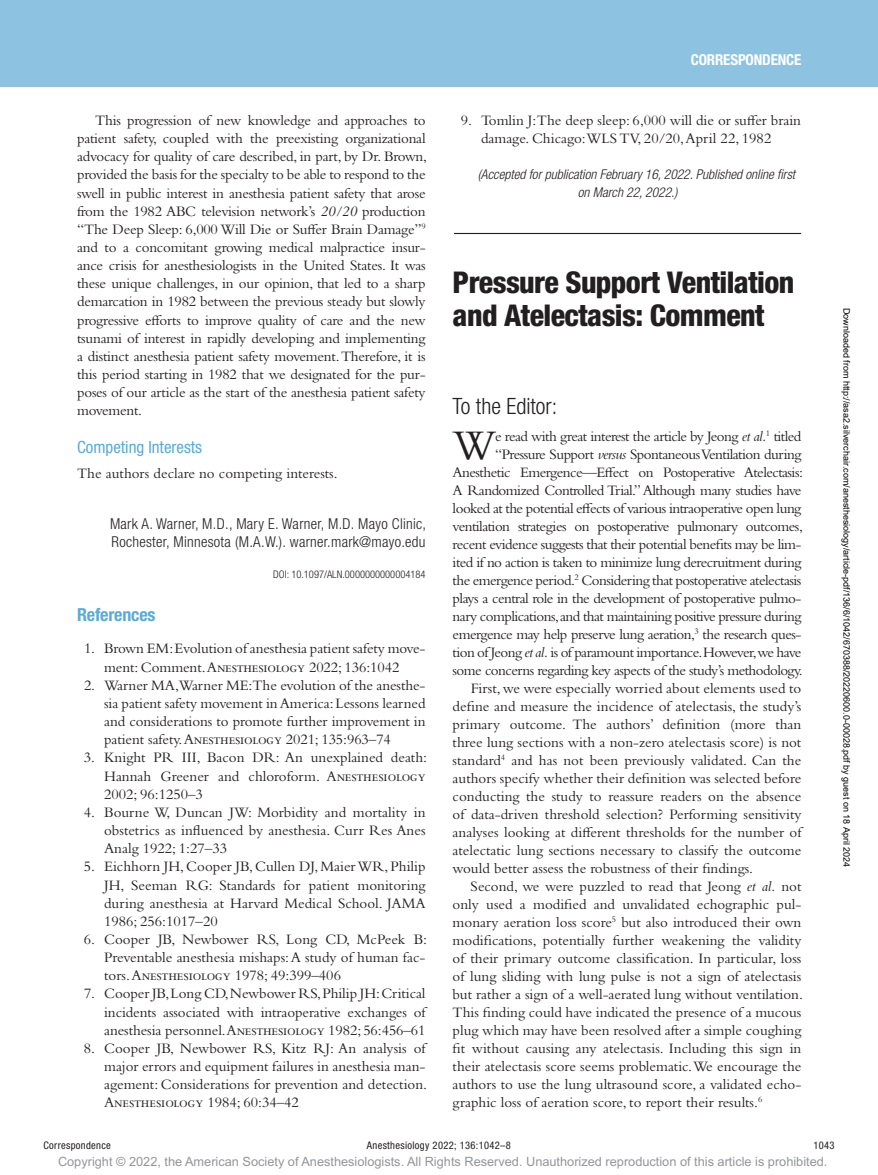
<style>
.page{position:relative;width:878px;height:1175px;background:#fff}
.page>*{position:absolute;margin:0;border:0;box-sizing:border-box;transform-origin:0 0}
.t1{font:43.95px "Bembo Std";color:#231f20}
.t2{font:800 condensed 30px/33px "Helvetica Neue LT Std";letter-spacing:-.02em;color:#231f20}
.t3{font:300 condensed 22.5px "Helvetica Neue LT Std";color:#231f20}
.t4{font:700 condensed 18px "Helvetica Neue LT Std";letter-spacing:-.01em;color:#5caad4}
.t5{font:condensed 16.8px "Helvetica Neue LT Std";color:#5caad4}
.t6{font:15px/18.1px "Bembo Std";color:#231f20;text-align:justify}
.t7{font:15px "Bembo Std";letter-spacing:-.035em;color:#231f20}
.t8{font:300 condensed 15px/18.1px "Helvetica Neue LT Std";letter-spacing:.02em;color:#231f20}
.t9{font:700 condensed 15px "Helvetica Neue LT Std";letter-spacing:-.01em;color:#fff}
.t10{font:italic 300 condensed 13.5px/18px "Helvetica Neue LT Std";color:#231f20}
.t11{font:12.75px "Arial MT Std";color:#939598}
.t12{font:condensed 10.5px "Helvetica Neue LT Std";letter-spacing:.03em;color:#231f20}
.t13{font:300 condensed 10.5px "Helvetica Neue LT Std";color:#231f20}
.t14{font:9px "Arial";color:#000}
.s1{font-style:italic}
</style>
<div class="page">
<div style="left:0;top:0;width:878px;height:86px;background:#8dc3e0"></div>
<hr style="left:454px;top:233px;width:347px;height:1px;background:#231f20">
<p class="t6" style="left:77px;top:111px;width:351px;text-indent:18px">This progression of new knowledge and approaches to patient safety, coupled with the preexisting organizational advocacy for quality of care described, in part, by Dr. Brown, provided the basis for the specialty to be able to respond to the swell in public interest in anesthesia patient safety that arose from the 1982 ABC television network’s <span class="s1">20/20</span> production “The Deep Sleep: 6,000 Will Die or Suffer Brain Damage”<sup>9 </sup>and to a concomitant growing medical malpractice insur&shy;ance crisis for anesthesiologists in the United States. It was these unique challenges, in our opinion, that led to a sharp demarcation in 1982 between the previous steady but slowly progressive efforts to improve quality of care and the new tsunami of interest in rapidly developing and implementing a distinct anesthesia patient safety movement. Therefore, it is this period starting in 1982 that we designated for the pur&shy;poses of our article as the start of the anesthesia patient safety movement.</p>
<p class="t5" style="left:77px;top:437px;width:126px">Competing Interests</p>
<p class="t6" style="left:77px;top:464px;width:262px">The authors declare no competing interests.</p>
<p class="t8" style="left:110px;top:514px;width:317px">Mark A. Warner, M.D., Mary E. Warner, M.D. Mayo Clinic,<br>Rochester, Minnesota (M.A.W.). warner.mark@mayo.edu</p>
<p class="t13" style="left:273px;top:568px;width:154px">DOI: 10.1097/ALN.0000000000004184</p>
<p class="t4" style="left:77px;top:604px;width:80px">References</p>
<p class="t6" style="left:84px;top:639px;width:343px;text-align:center">1. Brown EM: Evolution of anesthesia patient safety move&shy;ment: Comment. Anesthesiology 2022; 136:1042</p>
<p class="t6" style="left:104px;top:675px;width:323px;text-indent:-20px">2. Warner MA,Warner ME:The evolution of the anesthe&shy;sia patient safety movement in America: Lessons learned and considerations to promote further improvement in patient safety. Anesthesiology 2021; 135:963–74</p>
<p class="t6" style="left:104px;top:748px;width:324px;text-indent:-20px">3. Knight PR III, Bacon DR: An unexplained death:<br>Hannah Greener and chloroform. Anesthesiology 2002; 96:1250–3</p>
<p class="t6" style="left:104px;top:803px;width:323px;text-indent:-20px">4. Bourne W, Duncan JW: Morbidity and mortality in obstetrics as influenced by anesthesia. Curr Res Anes Analg 1922; 1:27–33</p>
<p class="t6" style="left:104px;top:857px;width:323px;text-indent:-20px">5. Eichhorn JH, Cooper JB, Cullen DJ, Maier WR, Philip JH, Seeman RG: Standards for patient monitoring during anesthesia at Harvard Medical School. JAMA 1986; 256:1017–20</p>
<p class="t6" style="left:104px;top:930px;width:324px;text-indent:-20px">6. Cooper JB, Newbower RS, Long CD, McPeek B:<br>Preventable anesthesia mishaps: A study of human fac&shy;tors. Anesthesiology 1978; 49:399–406</p>
<p class="t6" style="left:104px;top:984px;width:323px;text-indent:-20px">7. Cooper JB, Long CD, Newbower RS, Philip JH: Critical incidents associated with intraoperative exchanges of anesthesia personnel.Anesthesiology 1982; 56:456–61</p>
<p class="t6" style="left:104px;top:1038px;width:324px;text-indent:-20px">8. Cooper JB, Newbower RS, Kitz RJ: An analysis of major errors and equipment failures in anesthesia man&shy;agement: Considerations for prevention and detection.<br>Anesthesiology 1984; 60:34–42</p>
<p class="t9" style="left:690px;top:51px;width:112px">CORRESPONDENCE</p>
<p class="t6" style="left:481px;top:111px;width:321px;text-indent:-20px">9. Tomlin J:The deep sleep: 6,000 will die or suffer brain damage. Chicago:WLS TV, 20/20, April 22, 1982</p>
<p class="t10" style="left:577px;top:165px;width:219px;text-indent:-100px">(Accepted for publication February 16, 2022. Published online first on March 22, 2022.)</p>
<h2 class="t2" style="left:452px;top:265px;width:343px">Pressure Support Ventilation and Atelectasis: Comment</h2>
<h3 class="t3" style="left:452px;top:393px;width:106px">To the Editor:</h3>
<h1 class="t1" style="left:452px;top:420px;width:45px">W</h1>
<p class="t7" style="left:495px;top:428px;width:308px">e read with great interest the article by Jeong <span class="s1">et al.</span><sup>1</sup> titled</p>
<p class="t7" style="left:495px;top:446px;width:308px">“Pressure Support <span class="s1">versus</span> Spontaneous Ventilation during</p>
<p class="t7" style="left:452px;top:464px;width:352px">Anesthetic Emergence—Effect on Postoperative Atelectasis:</p>
<p class="t7" style="left:452px;top:482px;width:350px">A Randomized Controlled Trial.” Although many studies have</p>
<p class="t7" style="left:452px;top:500px;width:350px">looked at the potential effects of various intraoperative open lung</p>
<p class="t7" style="left:452px;top:518px;width:352px">ventilation strategies on postoperative pulmonary outcomes,</p>
<p class="t7" style="left:452px;top:536px;width:350px">recent evidence suggests that their potential benefits may be lim-</p>
<p class="t7" style="left:452px;top:554px;width:350px">ited if no action is taken to minimize lung derecruitment during</p>
<p class="t7" style="left:452px;top:572px;width:350px">the emergence period.<sup>2</sup> Considering that postoperative atelectasis</p>
<p class="t7" style="left:452px;top:590px;width:350px">plays a central role in the development of postoperative pulmo-</p>
<p class="t7" style="left:452px;top:608px;width:350px">nary complications, and that maintaining positive pressure during</p>
<p class="t7" style="left:452px;top:626px;width:350px">emergence may help preserve lung aeration,<sup>3</sup> the research ques-</p>
<p class="t7" style="left:452px;top:644px;width:350px">tion of Jeong <span class="s1">et al.</span> is of paramount importance.However,we have</p>
<p class="t7" style="left:452px;top:662px;width:351px">some concerns regarding key aspects of the study’s methodology.</p>
<p class="t6" style="left:470px;top:679px;width:332px">First, we were especially worried about elements used to</p>
<p class="t6" style="left:452px;top:697px;width:350px">define and measure the incidence of atelectasis, the study’s</p>
<p class="t6" style="left:452px;top:715px;width:350px">primary outcome. The authors’ definition (more than</p>
<p class="t6" style="left:452px;top:733px;width:350px">three lung sections with a non-zero atelectasis score) is not</p>
<p class="t6" style="left:452px;top:751px;width:350px">standard<sup>4</sup> and has not been previously validated. Can the</p>
<p class="t6" style="left:452px;top:769px;width:350px">authors specify whether their definition was selected before</p>
<p class="t6" style="left:452px;top:787px;width:350px">conducting the study to reassure readers on the absence</p>
<p class="t6" style="left:452px;top:805px;width:350px">of data-driven threshold selection? Performing sensitivity</p>
<p class="t6" style="left:452px;top:823px;width:350px">analyses looking at different thresholds for the number of</p>
<p class="t6" style="left:452px;top:841px;width:350px">atelectatic lung sections necessary to classify the outcome</p>
<p class="t6" style="left:452px;top:859px;width:302px">would better assess the robustness of their findings.</p>
<p class="t6" style="left:470px;top:877px;width:332px">Second, we were puzzled to read that Jeong <span class="s1">et al.</span> not</p>
<p class="t6" style="left:452px;top:895px;width:350px">only used a modified and unvalidated echographic pul-</p>
<p class="t6" style="left:452px;top:913px;width:350px">monary aeration loss score<sup>5</sup> but also introduced their own</p>
<p class="t6" style="left:452px;top:931px;width:350px">modifications, potentially further weakening the validity</p>
<p class="t6" style="left:452px;top:949px;width:350px">of their primary outcome classification. In particular, loss</p>
<p class="t6" style="left:452px;top:967px;width:350px">of lung sliding with lung pulse is not a sign of atelectasis</p>
<p class="t6" style="left:452px;top:985px;width:352px">but rather a sign of a well-aerated lung without ventilation.</p>
<p class="t6" style="left:452px;top:1003px;width:350px">This finding could have indicated the presence of a mucous</p>
<p class="t6" style="left:452px;top:1021px;width:350px">plug which may have been resolved after a simple coughing</p>
<p class="t6" style="left:452px;top:1039px;width:350px">fit without causing any atelectasis. Including this sign in</p>
<p class="t6" style="left:452px;top:1057px;width:350px">their atelectasis score seems problematic. We encourage the</p>
<p class="t6" style="left:452px;top:1075px;width:350px">authors to use the lung ultrasound score, a validated echo-</p>
<p class="t6" style="left:452px;top:1093px;width:311px">graphic loss of aeration score, to report their results.<sup>6</sup></p>
<p class="t14" style="left:850px;top:307px;width:561px;rotate:90deg">Downloaded from http://asa2.silverchair.com/anesthesiology/article-pdf/136/6/1042/670388/20220600.0-00028.pdf by guest on 18 April 2024</p>
<p class="t12" style="left:44px;top:1139px;width:69px">Correspondence</p>
<p class="t12" style="left:367px;top:1139px;width:145px">Anesthesiology 2022; 136:1042–8</p>
<p class="t12" style="left:813px;top:1139px;width:23px">1043</p>
<p class="t11" style="left:58px;top:1154px;width:771px">Copyright © 2022, the American Society of Anesthesiologists. All Rights Reserved. Unauthorized reproduction of this article is prohibited.</p>
</div>
